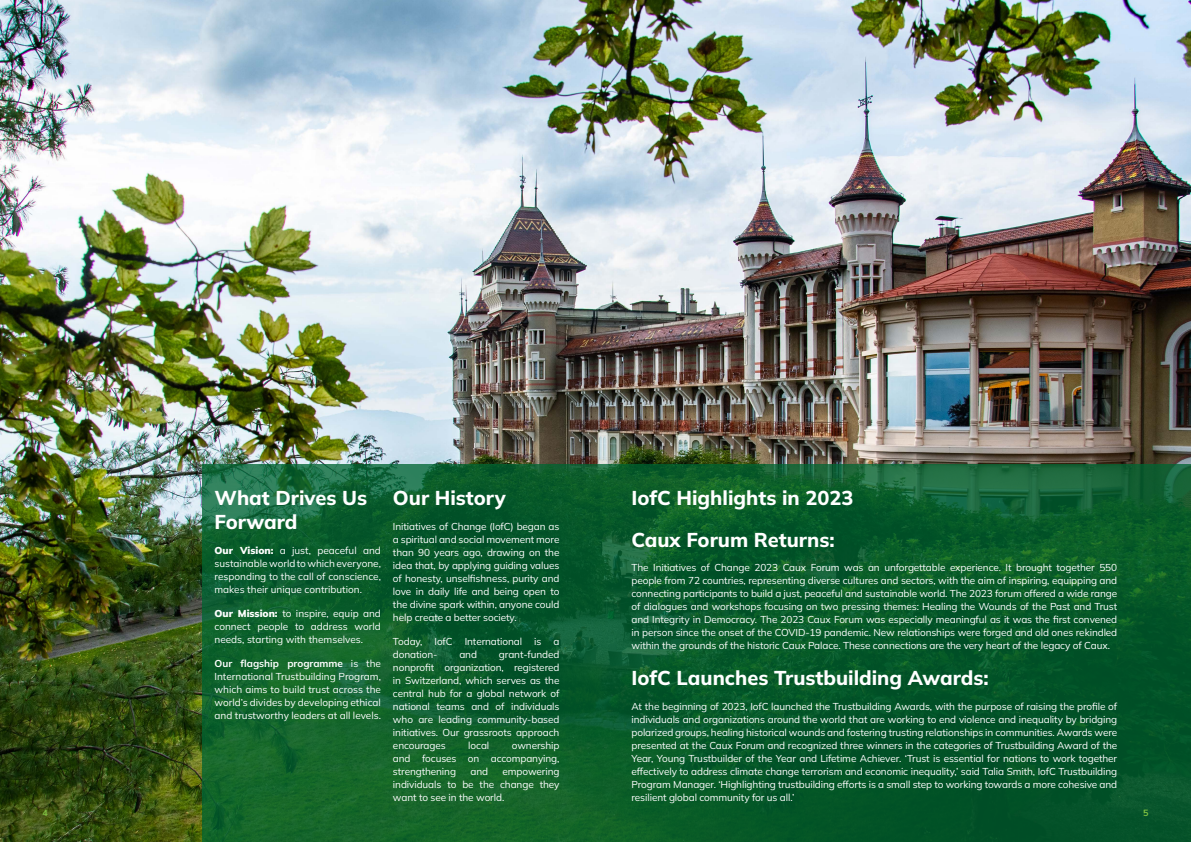
<style>
.page{position:relative;width:1191px;height:842px;background:#fff}
.page>*{position:absolute;margin:0;border:0;box-sizing:border-box;transform-origin:0 0}
.t1{font:800 20px/24px "Mulish";color:#fff}
.t2{font:10px/13px "Mulish";letter-spacing:-.01em;color:#fff;text-align:justify}
.t3{font:700 9px "Muli";color:#80c342}
.s1{font-weight:900}
.s2{font-weight:700}
</style>
<div class="page">
<img style="left:0;top:0;width:1191px;height:842px">
<svg style="left:202px;top:465px;width:989px;height:377px;background:#0a5b2b"></svg>
<h1 class="t1" style="left:214px;top:485px;width:154px">What Drives Us<br>Forward</h1>
<p class="t2" style="left:214px;top:543px;width:168px"><span class="s1">Our Vision:</span> a just, peaceful and sustainable world to which everyone, responding to the call of conscience, makes their unique contribution.</p>
<p class="t2" style="left:214px;top:606px;width:168px"><span class="s1">Our Mission:</span> to inspire, equip and connect people to address world needs, starting with themselves.</p>
<p class="t2" style="left:214px;top:657px;width:168px"><span class="s2">Our flagship programme</span> is the International Trustbuilding Program, which aims to build trust across the world’s divides by developing ethical and trustworthy leaders at all levels.</p>
<h1 class="t1" style="left:393px;top:485px;width:114px">Our History</h1>
<p class="t2" style="left:393px;top:519px;width:168px">Initiatives of Change (IofC) began as a spiritual and social movement more than 90 years ago, drawing on the idea that, by applying guiding values of honesty, unselfishness, purity and love in daily life and being open to the divine spark within, anyone could help create a better society.</p>
<p class="t2" style="left:393px;top:634px;width:168px">Today, IofC International is a donation-</p>
<p class="t2" style="left:393px;top:647px;width:168px;text-indent:106px">grant-funded nonprofit organization, registered in Switzerland, which serves as the central hub for a global network of national teams and of individuals who are leading community-based initiatives. Our grassroots approach encourages</p>
<p class="t2" style="left:459px;top:647px;width:19px">and</p>
<p class="t2" style="left:393px;top:738px;width:168px;text-indent:119px">ownership and focuses on accompanying, strengthening</p>
<p class="t2" style="left:468px;top:738px;width:22px">local</p>
<p class="t2" style="left:470px;top:764px;width:19px">and</p>
<p class="t2" style="left:393px;top:764px;width:168px;text-indent:110px">empowering individuals to be the change they want to see in the world.</p>
<h1 class="t1" style="left:631px;top:485px;width:223px">IofC Highlights in 2023</h1>
<h1 class="t1" style="left:631px;top:527px;width:205px">Caux Forum Returns:</h1>
<p class="t2" style="left:631px;top:561px;width:487px">The Initiatives of Change 2023 Caux Forum was an unforgettable experience. It brought together 550 people from 72 countries, representing diverse cultures and sectors, with the aim of inspiring, equipping and connecting participants to build a just, peaceful and sustainable world. The 2023 forum offered a wide range of dialogues and workshops focusing on two pressing themes: Healing the Wounds of the Past and Trust and Integrity in Democracy. The 2023 Caux Forum was especially meaningful as it was the first convened in person since the onset of the COVID-19 pandemic. New relationships were forged and old ones rekindled within the grounds of the historic Caux Palace. These connections are the very heart of the legacy of Caux.</p>
<h1 class="t1" style="left:631px;top:665px;width:359px">IofC Launches Trustbuilding Awards:</h1>
<p class="t2" style="left:631px;top:699px;width:487px">At the beginning of 2023, IofC launched the Trustbuilding Awards, with the purpose of raising the profile of individuals and organizations around the world that are working to end violence and inequality by bridging polarized groups, healing historical wounds and fostering trusting relationships in communities. Awards were presented at the Caux Forum and recognized three winners in the categories of Trustbuilding Award of the Year, Young Trustbuilder of the Year and Lifetime Achiever. ‘Trust is essential for nations to work together effectively to address climate change terrorism and economic inequality,’ said Talia Smith, IofC Trustbuilding Program Manager. ‘Highlighting trustbuilding efforts is a small step to working towards a more cohesive and resilient global community for us all.’</p>
<p class="t3" style="left:43px;top:806px;width:7px">4</p>
<p class="t3" style="left:1143px;top:806px;width:7px">5</p>
</div>
